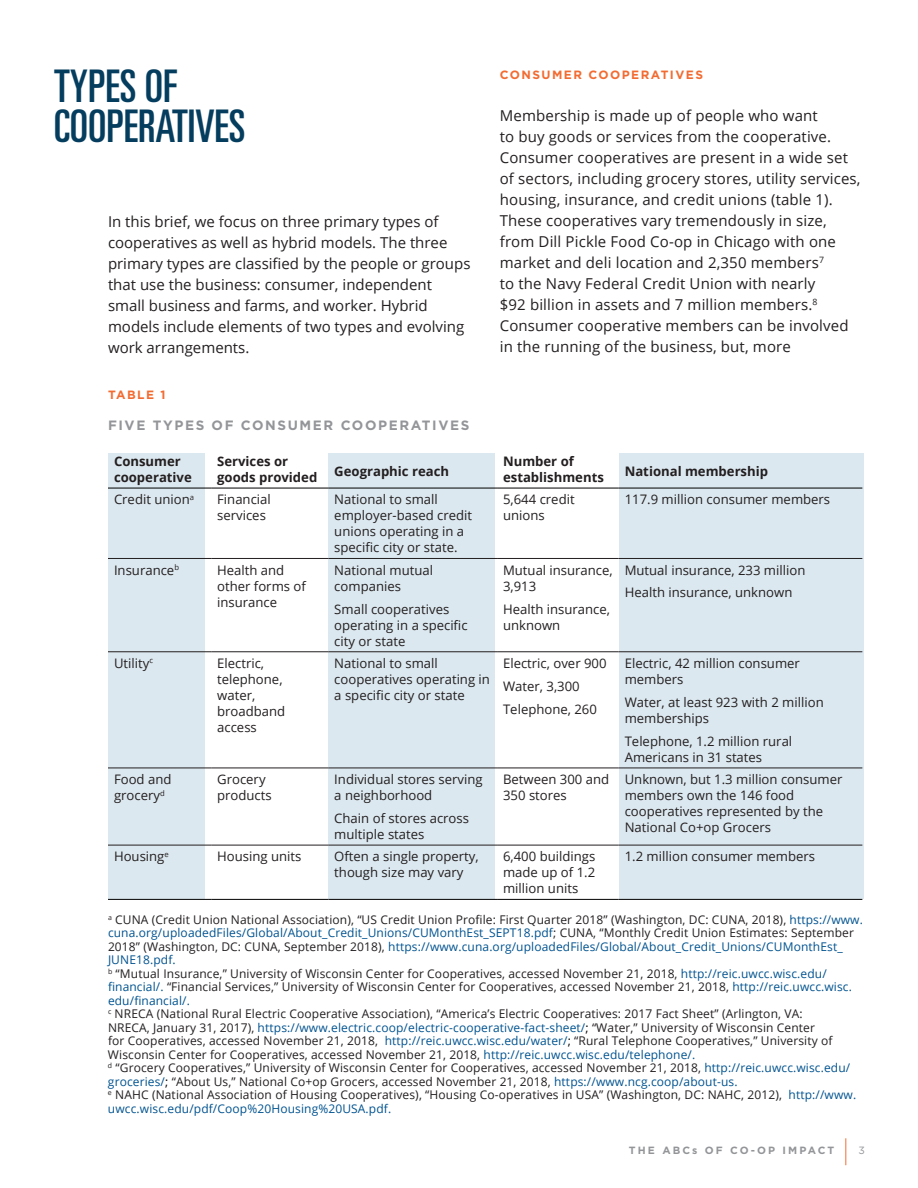
<style>
.page{position:relative;width:918px;height:1188px;background:#fff}
.page>*{position:absolute;margin:0;border:0;box-sizing:border-box;transform-origin:0 0}
.t1{font:ultra-condensed 45px/40.5px "Univers";color:#043d5e}
.text{font:15px/21px "Open Sans";letter-spacing:.01em;color:#231f20}
.Figure_Table_Title{font:700 13.5px "Gotham";letter-spacing:.12em;color:#939598}
.Table_text{font:13.2px/16.2px "Open Sans";color:#231f20}
.text-2{font:700 13.2px/16.2px "Open Sans";color:#231f20}
.Figure_Table_Notes{font:12px/13.5px "Open Sans";letter-spacing:.01em;color:#231f20}
.text-3{font:700 12px "Gotham";letter-spacing:.12em;color:#f26c32}
.Figure_Table_Number{font:700 12px "Gotham";letter-spacing:.12em;color:#f26c32}
.t2{font:700 10.5px "Gotham";letter-spacing:.2em;color:#939598}
.t3{font:10.5px "Gotham";color:#939598}
.s1{color:#005390}
.s2{color:#000}
</style>
<div class="page">
<svg style="left:846px;top:1138px;width:1px;height:27px"></svg>
<div style="left:108px;top:453px;width:96px;height:445px;background:#dce8ef"></div>
<div style="left:328px;top:453px;width:167px;height:445px;background:#dce8ef"></div>
<div style="left:619px;top:453px;width:245px;height:445px;background:#dce8ef"></div>
<hr style="left:108px;top:488px;width:103px;height:1px;background:#000">
<hr style="left:211px;top:488px;width:117px;height:1px;background:#000">
<hr style="left:328px;top:488px;width:169px;height:1px;background:#000">
<hr style="left:497px;top:488px;width:122px;height:1px;background:#000">
<hr style="left:619px;top:488px;width:243px;height:1px;background:#000">
<hr style="left:108px;top:899px;width:103px;height:1px;background:#000">
<hr style="left:211px;top:899px;width:117px;height:1px;background:#000">
<hr style="left:328px;top:899px;width:169px;height:1px;background:#000">
<hr style="left:497px;top:899px;width:122px;height:1px;background:#000">
<hr style="left:619px;top:899px;width:243px;height:1px;background:#000">
<hr style="left:108px;top:558px;width:103px;height:1px;background:#231f20">
<hr style="left:211px;top:558px;width:117px;height:1px;background:#231f20">
<hr style="left:328px;top:558px;width:169px;height:1px;background:#231f20">
<hr style="left:497px;top:558px;width:122px;height:1px;background:#231f20">
<hr style="left:619px;top:558px;width:243px;height:1px;background:#231f20">
<hr style="left:108px;top:652px;width:103px;height:1px;background:#231f20">
<hr style="left:211px;top:652px;width:117px;height:1px;background:#231f20">
<hr style="left:328px;top:652px;width:169px;height:1px;background:#231f20">
<hr style="left:497px;top:652px;width:122px;height:1px;background:#231f20">
<hr style="left:619px;top:652px;width:243px;height:1px;background:#231f20">
<hr style="left:108px;top:768px;width:103px;height:1px;background:#231f20">
<hr style="left:211px;top:768px;width:117px;height:1px;background:#231f20">
<hr style="left:328px;top:768px;width:169px;height:1px;background:#231f20">
<hr style="left:497px;top:768px;width:122px;height:1px;background:#231f20">
<hr style="left:619px;top:768px;width:243px;height:1px;background:#231f20">
<hr style="left:108px;top:845px;width:103px;height:1px;background:#231f20">
<hr style="left:211px;top:845px;width:117px;height:1px;background:#231f20">
<hr style="left:328px;top:845px;width:169px;height:1px;background:#231f20">
<hr style="left:497px;top:845px;width:122px;height:1px;background:#231f20">
<hr style="left:619px;top:845px;width:243px;height:1px;background:#231f20">
<p class="t1" style="left:54px;top:65px;width:193px">TYPES OF<br>COOPERATIVES</p>
<p class="text" style="left:108px;top:210px;width:364px">In this brief, we focus on three primary types of cooperatives as well as hybrid models. The three primary types are classified by the people or groups that use the business: consumer, independent small business and farms, and worker. Hybrid models include elements of two types and evolving work arrangements.</p>
<p class="text-3" style="left:500px;top:67px;width:205px">CONSUMER COOPERATIVES</p>
<p class="text" style="left:500px;top:105px;width:362px">Membership is made up of people who want<br>to buy goods or services from the cooperative.<br>Consumer cooperatives are present in a wide set of sectors, including grocery stores, utility services, housing, insurance, and credit unions (table 1).<br>These cooperatives vary tremendously in size, from Dill Pickle Food Co-op in Chicago with one market and deli location and 2,350 members<sup>7<br></sup>to the Navy Federal Credit Union with nearly<br>$92 billion in assets and 7 million members.<sup>8<br></sup>Consumer cooperative members can be involved in the running of the business, but, more</p>
<p class="Figure_Table_Number" style="left:108px;top:387px;width:59px">TABLE 1</p>
<p class="Figure_Table_Title" style="left:108px;top:417px;width:363px">FIVE TYPES OF CONSUMER COOPERATIVES</p>
<p class="text-2" style="left:114px;top:453px;width:79px">Consumer cooperative</p>
<p class="text-2" style="left:217px;top:453px;width:102px">Services or goods provided</p>
<p class="text-2" style="left:334px;top:463px;width:116px">Geographic reach</p>
<p class="text-2" style="left:503px;top:453px;width:102px">Number of establishments</p>
<p class="text-2" style="left:625px;top:463px;width:145px">National membership</p>
<p class="Table_text" style="left:114px;top:491px;width:82px">Credit union<sup>a</sup></p>
<p class="Table_text" style="left:217px;top:491px;width:55px">Financial services</p>
<p class="Table_text" style="left:334px;top:491px;width:139px">National to small employer-based credit unions operating in a specific city or state.</p>
<p class="Table_text" style="left:503px;top:491px;width:73px">5,644 credit unions</p>
<p class="Table_text" style="left:625px;top:491px;width:207px">117.9 million consumer members</p>
<p class="Table_text" style="left:114px;top:561px;width:67px">Insurance<sup>b</sup></p>
<p class="Table_text" style="left:217px;top:561px;width:90px">Health and other forms of insurance</p>
<p class="Table_text" style="left:334px;top:561px;width:100px">National mutual companies</p>
<p class="Table_text" style="left:334px;top:600px;width:135px">Small cooperatives operating in a specific city or state</p>
<p class="Table_text" style="left:503px;top:561px;width:111px">Mutual insurance,<br>3,913</p>
<p class="Table_text" style="left:503px;top:600px;width:109px">Health insurance, unknown</p>
<p class="Table_text" style="left:625px;top:561px;width:182px">Mutual insurance, 233 million</p>
<p class="Table_text" style="left:625px;top:584px;width:169px">Health insurance, unknown</p>
<p class="Table_text" style="left:114px;top:655px;width:41px">Utility<sup>c</sup></p>
<p class="Table_text" style="left:217px;top:655px;width:70px">Electric, telephone, water, broadband access</p>
<p class="Table_text" style="left:334px;top:655px;width:157px">National to small cooperatives operating in a specific city or state</p>
<p class="Table_text" style="left:503px;top:655px;width:105px">Electric, over 900</p>
<p class="Table_text" style="left:503px;top:677px;width:78px">Water, 3,300</p>
<p class="Table_text" style="left:503px;top:700px;width:95px">Telephone, 260</p>
<p class="Table_text" style="left:625px;top:655px;width:177px">Electric, 42 million consumer members</p>
<p class="Table_text" style="left:625px;top:694px;width:201px">Water, at least 923 with 2 million memberships</p>
<p class="Table_text" style="left:625px;top:733px;width:169px">Telephone, 1.2 million rural<br>Americans in 31 states</p>
<p class="Table_text" style="left:114px;top:771px;width:59px">Food and grocery<sup>d</sup></p>
<p class="Table_text" style="left:217px;top:771px;width:56px">Grocery products</p>
<p class="Table_text" style="left:334px;top:771px;width:150px">Individual stores serving a neighborhood</p>
<p class="Table_text" style="left:334px;top:810px;width:136px">Chain of stores across multiple states</p>
<p class="Table_text" style="left:503px;top:771px;width:108px">Between 300 and<br>350 stores</p>
<p class="Table_text" style="left:625px;top:771px;width:219px">Unknown, but 1.3 million consumer members own the 146 food cooperatives represented by the<br>National Co+op Grocers</p>
<p class="Table_text" style="left:114px;top:848px;width:56px">Housing<sup>e</sup></p>
<p class="Table_text" style="left:217px;top:848px;width:86px">Housing units</p>
<p class="Table_text" style="left:334px;top:848px;width:146px">Often a single property, though size may vary</p>
<p class="Table_text" style="left:503px;top:848px;width:94px;text-align:justify">6,400 buildings made up of 1.2 million units</p>
<p class="Table_text" style="left:625px;top:848px;width:192px">1.2 million consumer members</p>
<p class="Figure_Table_Notes" style="left:108px;top:912px;width:756px"><sup>a</sup> CUNA (Credit Union National Association), “US Credit Union Profile: First Quarter 2018” (Washington, DC: CUNA, 2018), <span class="s1">https://www. cuna.org/uploadedFiles/Global/About_Credit_Unions/CUMonthEst_SEPT18.pdf</span>; CUNA, “Monthly Credit Union Estimates: September 2018” (Washington, DC: CUNA, September 2018), <span class="s1">https://www.cuna.org/uploadedFiles/Global/About_Credit_Unions/CUMonthEst_ JUNE18.pdf.</span></p>
<p class="Figure_Table_Notes" style="left:108px;top:966px;width:745px"><sup>b</sup> “Mutual Insurance,” University of Wisconsin Center for Cooperatives, accessed November 21, 2018, <span class="s1">http://reic.uwcc.wisc.edu/ financial/.</span> “Financial Services,” University of Wisconsin Center for Cooperatives, accessed November 21, 2018, <span class="s1">http://reic.uwcc.wisc. edu/financial/.</span></p>
<p class="Figure_Table_Notes" style="left:108px;top:1007px;width:726px"><sup>c</sup> NRECA (National Rural Electric Cooperative Association), “America’s Electric Cooperatives: 2017 Fact Sheet” (Arlington, VA:<br>NRECA, January 31, 2017), <span class="s1">https://www.electric.coop/electric-cooperative-fact-sheet/</span><span class="s2">;</span> “Water,” University of Wisconsin Center for Cooperatives, accessed November 21, 2018, <span class="s1">http://reic.uwcc.wisc.edu/water/</span><span class="s2">;</span> “Rural Telephone Cooperatives,” University of Wisconsin Center for Cooperatives, accessed November 21, 2018, <span class="s1">http://reic.uwcc.wisc.edu/telephone/.</span></p>
<p class="Figure_Table_Notes" style="left:108px;top:1061px;width:744px"><sup>d</sup> “Grocery Cooperatives,” University of Wisconsin Center for Cooperatives, accessed November 21, 2018, <span class="s1">http://reic.uwcc.wisc.edu/ groceries/</span><span class="s2">;</span> “About Us,” National Co+op Grocers, accessed November 21, 2018, <span class="s1">https://www.ncg.coop/about-us.</span></p>
<p class="Figure_Table_Notes" style="left:108px;top:1088px;width:750px"><sup>e</sup> NAHC (National Association of Housing Cooperatives), “Housing Co-operatives in USA” (Washington, DC: NAHC, 2012), <span class="s1">http://www. uwcc.wisc.edu/pdf/Coop%20Housing%20USA.pdf.</span></p>
<p class="t2" style="left:629px;top:1143px;width:207px">THE ABCs OF CO-OP IMPACT</p>
<p class="t3" style="left:859px;top:1144px;width:8px">3</p>
</div>
